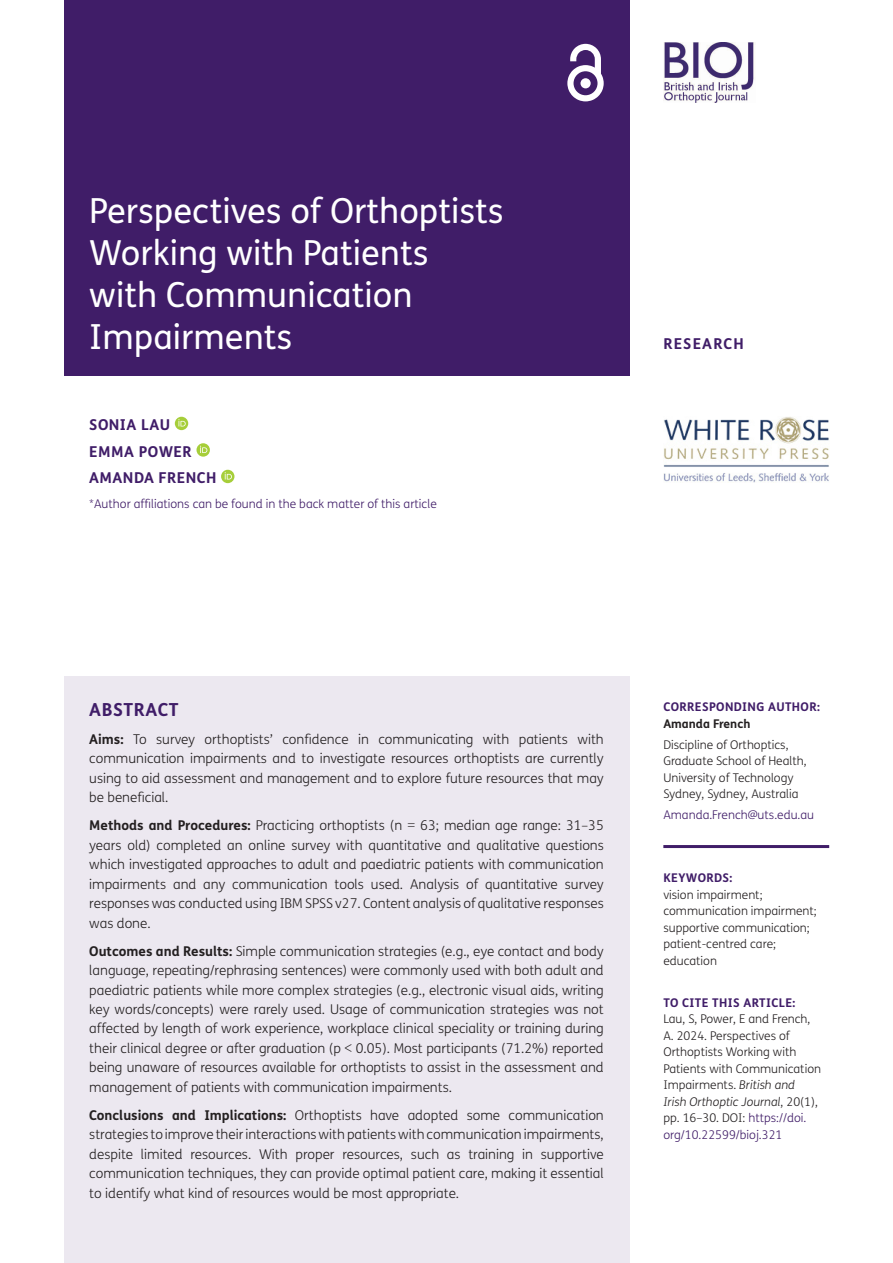
<style>
.page{position:relative;width:893px;height:1263px;background:#fff}
.page>*{position:absolute;margin:0;border:0;box-sizing:border-box;transform-origin:0 0}
.Article_Title{font:34.5px/42px "FS Me";color:#fff}
.Abstract_Heading{font:700 18px "FS Me";letter-spacing:.03em;color:#401d68}
.Cover_Authors{font:700 15px "FS Me";letter-spacing:.03em;color:#401d68}
.Cover_Authors-2{font:700 15px "FS Me";letter-spacing:.075em;color:#401d68}
.Abstract_Copy{font:300 13.5px/19.5px "FS Me";color:#231f20;text-align:justify}
.t1{font:300 12px/16.5px "FS Me";color:#231f20}
.t2{font:300 12px "FS Me";color:#401d68}
.t3{font:700 12px "FS Me";letter-spacing:.03em;color:#401d68}
.t4{font:700 12px "FS Me";color:#231f20}
.s1{font-weight:700}
.s2{font-style:italic}
.s3{color:#401d68}
</style>
<div class="page">
<div style="left:64px;top:0;width:565px;height:376px;background:#401d68"></div>
<svg style="left:567px;top:44px;width:37px;height:57px"></svg>
<img style="left:663px;top:43px;width:91px;height:60px">
<img style="left:663px;top:417px;width:166px;height:66px">
<div style="left:64px;top:676px;width:565px;height:587px;background:#ece8f0"></div>
<hr style="left:663px;top:845px;width:166px;height:3px;background:#401d68">
<svg style="left:175px;top:417px;width:13px;height:13px"></svg>
<svg style="left:178px;top:419px;width:8px;height:7px"></svg>
<svg style="left:196px;top:443px;width:14px;height:14px"></svg>
<svg style="left:200px;top:446px;width:7px;height:7px"></svg>
<svg style="left:221px;top:470px;width:13px;height:13px"></svg>
<svg style="left:225px;top:472px;width:7px;height:7px"></svg>
<h1 class="Article_Title" style="left:89px;top:190px;width:416px">Perspectives of Orthoptists<br>Working with Patients with Communication<br>Impairments</h1>
<p class="Cover_Authors" style="left:89px;top:415px;width:82px">SONIA LAU</p>
<p class="Cover_Authors" style="left:89px;top:442px;width:104px">EMMA POWER</p>
<p class="Cover_Authors" style="left:89px;top:468px;width:129px">AMANDA FRENCH</p>
<p class="t2" style="left:89px;top:497px;width:349px">*Author affiliations can be found in the back matter of this article</p>
<p class="Cover_Authors-2" style="left:663px;top:334px;width:82px">RESEARCH</p>
<h1 class="Abstract_Heading" style="left:89px;top:698px;width:91px">ABSTRACT</h1>
<p class="Abstract_Copy" style="left:89px;top:729px;width:516px"><span class="s1">Aims:</span> To survey orthoptists’ confidence in communicating with patients with communication impairments and to investigate resources orthoptists are currently using to aid assessment and management and to explore future resources that may be beneficial.</p>
<p class="Abstract_Copy" style="left:89px;top:816px;width:516px"><span class="s1">Methods and Procedures:</span> Practicing orthoptists (n = 63; median age range: 31–35 years old) completed an online survey with quantitative and qualitative questions which investigated approaches to adult and paediatric patients with communication impairments and any communication tools used. Analysis of quantitative survey responses was conducted using IBM SPSS v27. Content analysis of qualitative responses was done.</p>
<p class="Abstract_Copy" style="left:89px;top:941px;width:516px"><span class="s1">Outcomes and Results:</span> Simple communication strategies (e.g., eye contact and body language, repeating/rephrasing sentences) were commonly used with both adult and paediatric patients while more complex strategies (e.g., electronic visual aids, writing key words/concepts) were rarely used. Usage of communication strategies was not affected by length of work experience, workplace clinical speciality or training during their clinical degree or after graduation (p &lt; 0.05). Most participants (71.2%) reported being unaware of resources available for orthoptists to assist in the assessment and management of patients with communication impairments.</p>
<p class="Abstract_Copy" style="left:89px;top:1106px;width:516px"><span class="s1">Conclusions and Implications:</span> Orthoptists have adopted some communication strategies to improve their interactions with patients with communication impairments, despite limited resources. With proper resources, such as training in supportive communication techniques, they can provide optimal patient care, making it essential to identify what kind of resources would be most appropriate.</p>
<p class="t3" style="left:663px;top:699px;width:158px">CORRESPONDING AUTHOR:</p>
<p class="t4" style="left:663px;top:716px;width:89px">Amanda French</p>
<p class="t1" style="left:663px;top:736px;width:145px">Discipline of Orthoptics,<br>Graduate School of Health,<br>University of Technology<br>Sydney, Sydney, Australia</p>
<p class="t2" style="left:663px;top:808px;width:152px">Amanda.French@uts.edu.au</p>
<p class="t3" style="left:663px;top:870px;width:71px">KEYWORDS:</p>
<p class="t1" style="left:663px;top:886px;width:155px">vision impairment; communication impairment; supportive communication; patient-centred care; education</p>
<p class="t3" style="left:663px;top:995px;width:133px">TO CITE THIS ARTICLE:</p>
<p class="t1" style="left:663px;top:1011px;width:159px">Lau, S, Power, E and French,<br>A. 2024. Perspectives of<br>Orthoptists Working with<br>Patients with Communication<br>Impairments. <span class="s2">British and<br>Irish Orthoptic Journal</span>, 20(1), pp. 16–30. DOI: <span class="s3">https://doi. org/10.22599/bioj.321</span></p>
</div>
